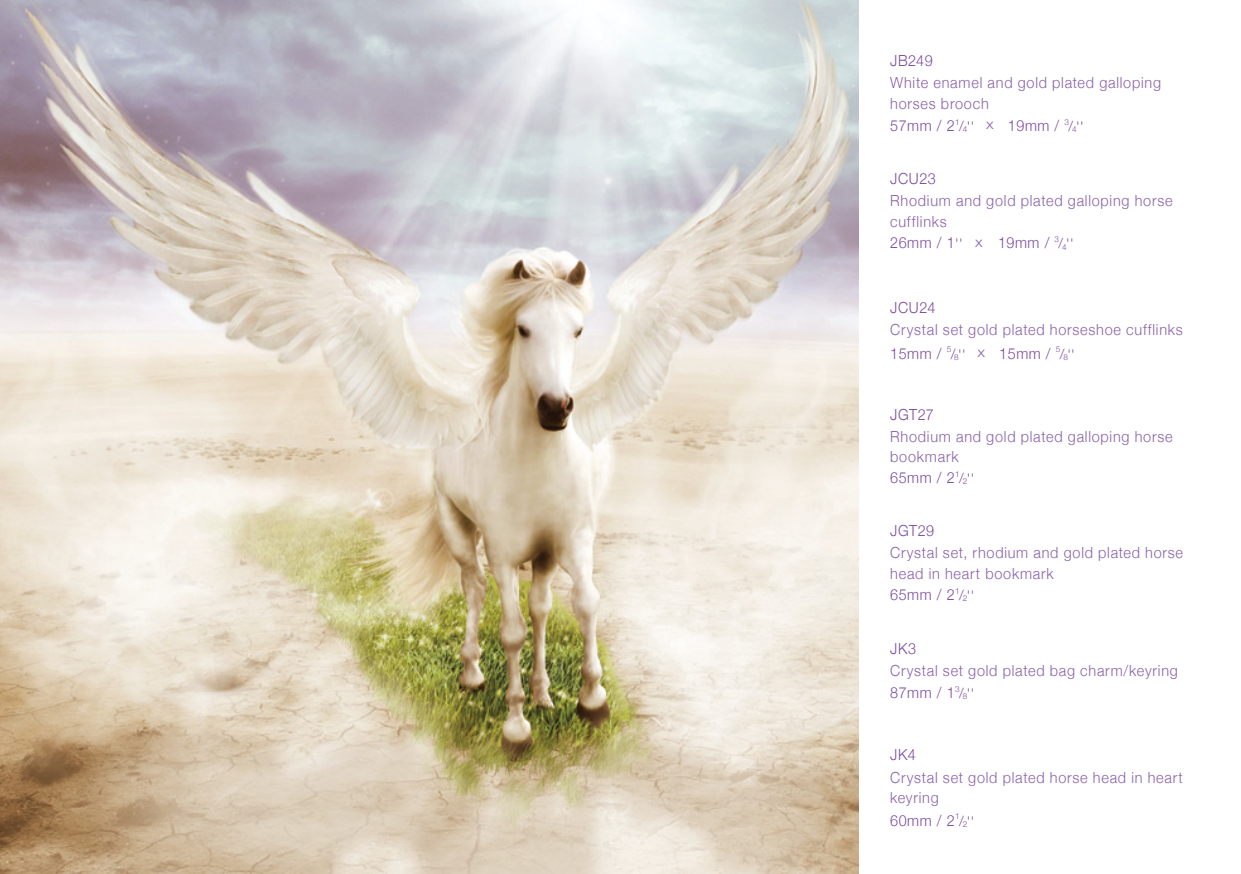
<style>
.page{position:relative;width:1241px;height:874px;background:#fff}
.page>*{position:absolute;margin:0;border:0;box-sizing:border-box;transform-origin:0 0}
.t1{font:300 15.22px/20.3px "Helvetica Neue";letter-spacing:.05em;color:#8861a9;scale:.94 1}
.t2{font:300 15.22px "Helvetica Neue";letter-spacing:.04em;color:#7a4a9e;scale:.94 1}
.t3{font:300 14.17px "Helvetica Neue";color:#8d68ad;scale:1.11 1}
.t4{font:300 13.47px "Helvetica Neue";color:#7a4a9e;scale:.94 1}
.s1{font-size:14px}
.s2{font-size:13.47px}
.s3{color:#7a4a9e}
</style>
<div class="page">
<img style="left:0;top:0;width:858px;height:873px">
<p class="t2" style="left:890px;top:48px;width:47px">JB249</p>
<p class="t1" style="left:890px;top:72px;width:289px">White enamel and gold plated galloping horses brooch</p>
<p class="t2" style="left:890px;top:113px;width:76px">57mm / 2<sup>1</sup></p>
<p class="t4" style="left:959px;top:115px;width:17px"><span class="s1">/</span><sub>4</sub>''</p>
<p class="t2" style="left:1007px;top:113px;width:66px">19mm / <sup>3</sup></p>
<p class="t3" style="left:986px;top:113px;width:8px">x</p>
<p class="t4" style="left:1068px;top:115px;width:17px"><span class="s1">/</span><sub>4</sub>''</p>
<p class="t2" style="left:890px;top:166px;width:50px">JCU23</p>
<p class="t1" style="left:890px;top:189px;width:302px">Rhodium and gold plated galloping horse cufflinks</p>
<p class="t2" style="left:890px;top:230px;width:79px">26mm / 1<span class="s2">''</span></p>
<p class="t2" style="left:997px;top:230px;width:66px">19mm / <sup>3</sup></p>
<p class="t3" style="left:974px;top:230px;width:8px">x</p>
<p class="t4" style="left:1058px;top:232px;width:17px"><span class="s1">/</span><sub>4</sub>''</p>
<p class="t2" style="left:890px;top:295px;width:50px">JCU24</p>
<p class="t1" style="left:890px;top:317px;width:312px;line-height:23.3px">Crystal set gold plated horseshoe cufflinks<br><span class="s3">15mm /</span> <sup>5</sup></p>
<p class="t4" style="left:950px;top:342px;width:17px"><span class="s1">/</span><sub>8</sub>''</p>
<p class="t2" style="left:999px;top:340px;width:66px">15mm / <sup>5</sup></p>
<p class="t3" style="left:977px;top:340px;width:8px">x</p>
<p class="t4" style="left:1059px;top:342px;width:17px"><span class="s1">/</span><sub>8</sub>''</p>
<p class="t2" style="left:890px;top:401px;width:48px">JGT27</p>
<p class="t1" style="left:890px;top:425px;width:302px">Rhodium and gold plated galloping horse bookmark<br><span class="s3">65mm / 2</span><sup>1</sup></p>
<p class="t4" style="left:959px;top:467px;width:17px"><span class="s1">/</span><sub>2</sub>''</p>
<p class="t2" style="left:890px;top:518px;width:48px">JGT29</p>
<p class="t1" style="left:890px;top:541px;width:313px;line-height:21px">Crystal set, rhodium and gold plated horse head in heart bookmark<br><span class="s3">65mm / 2</span><sup>1</sup></p>
<p class="t4" style="left:959px;top:584px;width:17px"><span class="s1">/</span><sub>2</sub>''</p>
<p class="t2" style="left:890px;top:636px;width:29px">JK3</p>
<p class="t1" style="left:890px;top:659px;width:307px;line-height:21.7px">Crystal set gold plated bag charm/keyring<br><span class="s3">87mm / 1</span><sup>3</sup></p>
<p class="t4" style="left:959px;top:682px;width:17px"><span class="s1">/</span><sub>8</sub>''</p>
<p class="t2" style="left:890px;top:742px;width:29px">JK4</p>
<p class="t1" style="left:890px;top:766px;width:313px">Crystal set gold plated horse head in heart keyring</p>
<p class="t2" style="left:890px;top:807px;width:76px">60mm / 2<sup>1</sup></p>
<p class="t4" style="left:959px;top:809px;width:17px"><span class="s1">/</span><sub>2</sub>''</p>
</div>
